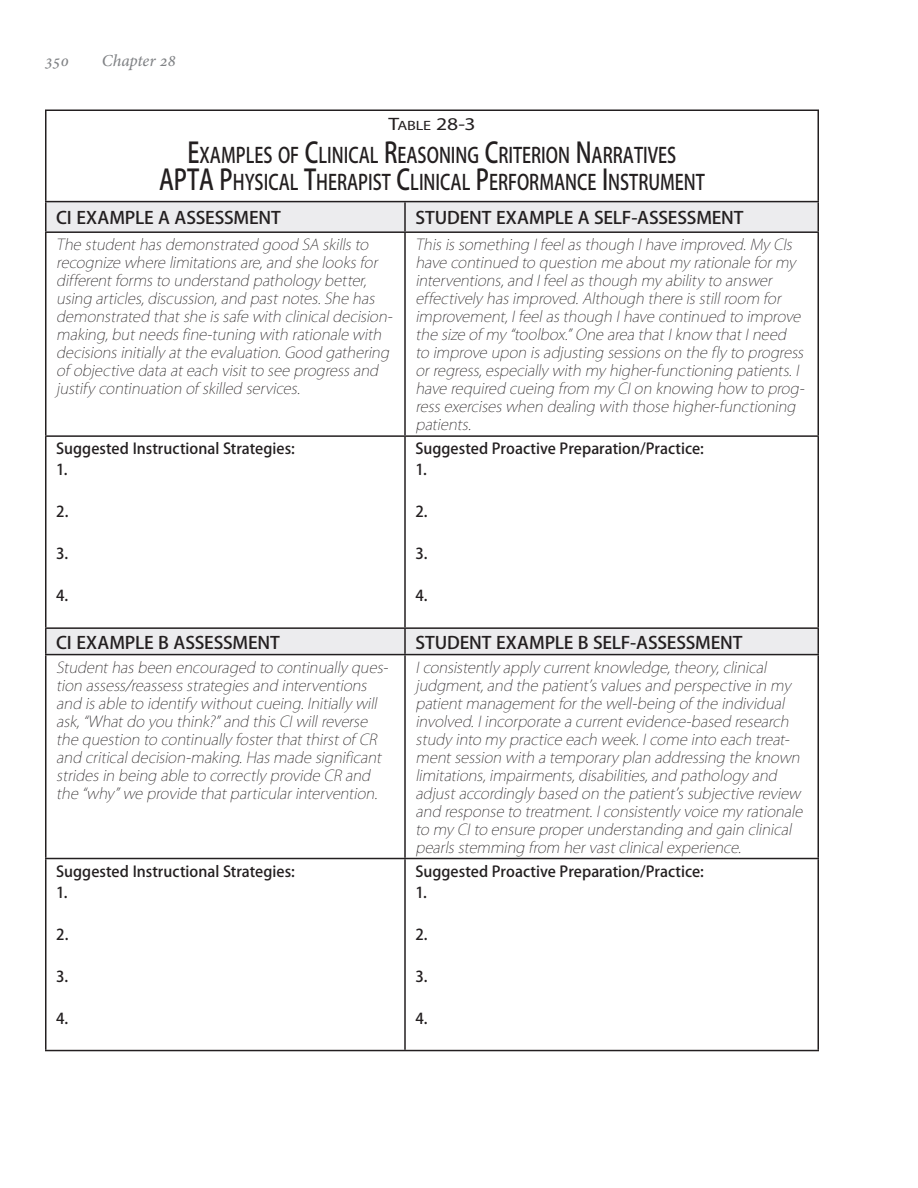
<style>
.page{position:relative;width:918px;height:1188px;background:#fff}
.page>*{position:absolute;margin:0;border:0;box-sizing:border-box;transform-origin:0 0}
.table_title{font:700 28.2px "Adobe Fan Heiti Std";color:#231f20;scale:.8 1}
.table_title-2{font:700 21.15px "Adobe Fan Heiti Std";color:#231f20;scale:.8 1}
.table_number{font:18px "Myriad Pro";color:#231f20;scale:1.2 1}
.table_head_1{font:500 17.1px "Koz Go Pro";letter-spacing:-.01em;color:#231f20;scale:1.05 1}
.runninghead_left{font:italic 16.5px "Adobe Hebrew";color:#808285}
.table_text{font:italic 200 15px/18px "Koz Go Pro";letter-spacing:-.01em;color:#231f20}
.table_text-2{font:500 15px "Koz Go Pro";color:#231f20}
.s1{font-size:13.5px}
.s2{font-size:28.2px}
</style>
<div class="page">
<svg style="left:46px;top:202px;width:772px;height:452px"></svg>
<hr style="left:45px;top:110px;width:360px;height:1px;background:#231f20">
<hr style="left:45px;top:111px;width:1px;height:90px;background:#231f20">
<hr style="left:405px;top:110px;width:414px;height:1px;background:#231f20">
<hr style="left:818px;top:111px;width:1px;height:90px;background:#231f20">
<hr style="left:45px;top:201px;width:360px;height:1px;background:#231f20">
<svg style="left:45px;top:202px;width:1px;height:29px"></svg>
<hr style="left:405px;top:201px;width:414px;height:1px;background:#231f20">
<hr style="left:404px;top:202px;width:2px;height:29px;background:#231f20">
<svg style="left:818px;top:202px;width:1px;height:29px"></svg>
<hr style="left:45px;top:231px;width:360px;height:2px;background:#231f20">
<hr style="left:45px;top:233px;width:1px;height:202px;background:#231f20">
<hr style="left:405px;top:231px;width:414px;height:2px;background:#231f20">
<hr style="left:404px;top:233px;width:2px;height:202px;background:#231f20">
<hr style="left:818px;top:233px;width:1px;height:202px;background:#231f20">
<hr style="left:45px;top:435px;width:360px;height:2px;background:#231f20">
<hr style="left:45px;top:437px;width:1px;height:190px;background:#231f20">
<hr style="left:405px;top:435px;width:414px;height:2px;background:#231f20">
<hr style="left:404px;top:437px;width:2px;height:190px;background:#231f20">
<hr style="left:818px;top:437px;width:1px;height:190px;background:#231f20">
<hr style="left:45px;top:627px;width:360px;height:2px;background:#231f20">
<svg style="left:45px;top:629px;width:1px;height:25px"></svg>
<hr style="left:405px;top:627px;width:414px;height:2px;background:#231f20">
<hr style="left:404px;top:629px;width:2px;height:25px;background:#231f20">
<svg style="left:818px;top:629px;width:1px;height:25px"></svg>
<hr style="left:45px;top:654px;width:360px;height:1px;background:#231f20">
<hr style="left:45px;top:655px;width:1px;height:203px;background:#231f20">
<hr style="left:405px;top:654px;width:414px;height:1px;background:#231f20">
<hr style="left:404px;top:655px;width:2px;height:203px;background:#231f20">
<hr style="left:818px;top:655px;width:1px;height:203px;background:#231f20">
<hr style="left:45px;top:858px;width:360px;height:1px;background:#231f20">
<hr style="left:45px;top:859px;width:1px;height:191px;background:#231f20">
<hr style="left:405px;top:858px;width:414px;height:1px;background:#231f20">
<hr style="left:404px;top:859px;width:2px;height:191px;background:#231f20">
<hr style="left:818px;top:859px;width:1px;height:191px;background:#231f20">
<hr style="left:45px;top:1050px;width:360px;height:1px;background:#231f20">
<hr style="left:405px;top:1050px;width:414px;height:1px;background:#231f20">
<p class="runninghead_left" style="left:45px;top:51px;width:25px">350</p>
<p class="runninghead_left" style="left:102px;top:51px;width:75px">Chapter 28</p>
<p class="table_number" style="left:388px;top:113px;width:74px">T<span class="s1">able</span> 28-3</p>
<p class="table_title-2" style="left:188px;top:142px;width:612px"><span class="s2">E</span>XAMPLES OF <span class="s2">C</span>LINICAL <span class="s2">R</span>EASONING <span class="s2">C</span>RITERION <span class="s2">N</span>ARRATIVES</p>
<p class="table_title" style="left:159px;top:162px;width:18px">APTA</p>
<p class="table_title-2" style="left:220px;top:169px;width:608px"><span class="s2">P</span>HYSICAL <span class="s2">T</span>HERAPIST <span class="s2">C</span>LINICAL <span class="s2">P</span>ERFORMANCE <span class="s2">I</span> NSTRUMENT</p>
<p class="table_head_1" style="left:56px;top:207px;width:215px">CI EXAMPLE A ASSESSMENT</p>
<p class="table_head_1" style="left:416px;top:207px;width:314px">STUDENT EXAMPLE A SELF-ASSESSMENT</p>
<p class="table_text" style="left:56px;top:236px;width:341px">The studenthasdemonstrated good SA skillsto recognize where limitationsare,and she looksfor differentformsto understand pathology better, using articles,discussion,and pastnotes.She has demonstrated thatshe issafe with clinicaldecision&shy;making,butneedsfine-tuning with rationale with decisionsinitially atthe evaluation.Good gathering of objective data ateach visitto see progressand justify continuation of skilled services.</p>
<p class="table_text" style="left:416px;top:236px;width:393px">Thisissomething Ifeelasthough Ihave improved.My CIs have continued to question me aboutmy rationale formy interventions,and Ifeelasthough my ability to answer effectively hasimproved.Although there isstillroom for improvement,Ifeelasthough Ihave continued to improve the size of my “toolbox.”One area thatIknow thatIneed to improve upon isadjusting sessionson the fly to progress orregress,especially with my higher-functioning patients.I have required cueing from my CIon knowing how to prog&shy;ressexerciseswhen dealing with those higher-functioning patients.</p>
<p class="table_text-2" style="left:56px;top:439px;width:240px">Suggested Instructional Strategies:</p>
<p class="table_text-2" style="left:56px;top:460px;width:13px">1.</p>
<p class="table_text-2" style="left:56px;top:502px;width:14px">2.</p>
<p class="table_text-2" style="left:56px;top:544px;width:13px">3.</p>
<p class="table_text-2" style="left:56px;top:586px;width:13px">4.</p>
<p class="table_text-2" style="left:416px;top:439px;width:290px">Suggested Proactive Preparation/Practice:</p>
<p class="table_text-2" style="left:416px;top:460px;width:13px">1.</p>
<p class="table_text-2" style="left:416px;top:502px;width:14px">2.</p>
<p class="table_text-2" style="left:416px;top:544px;width:13px">3.</p>
<p class="table_text-2" style="left:416px;top:586px;width:13px">4.</p>
<p class="table_head_1" style="left:56px;top:631px;width:214px">CI EXAMPLE B ASSESSMENT</p>
<p class="table_head_1" style="left:416px;top:631px;width:313px">STUDENT EXAMPLE B SELF-ASSESSMENT</p>
<p class="table_text" style="left:56px;top:658px;width:336px">Studenthasbeen encouraged to continually ques&shy;tion assess/reassessstrategiesand interventions and isable to identify withoutcueing.Initially will ask,“Whatdo you think?”and thisCIwillreverse the question to continually fosterthatthirstof CR and criticaldecision-making.Hasmade significant stridesin being able to correctly provide CR and the “why”we provide thatparticularintervention.</p>
<p class="table_text" style="left:416px;top:658px;width:392px">Iconsistently apply currentknowledge,theory,clinical judgment,and the patient’svaluesand perspective in my patientmanagementforthe well-being of the individual involved.Iincorporate a currentevidence-based research study into my practice each week.Icome into each treat&shy;mentsession with a temporary plan addressing the known limitations,impairments,disabilities,and pathology and adjustaccordingly based on the patient’ssubjective review and response to treatment.Iconsistently voice my rationale to my CIto ensure properunderstanding and gain clinical pearlsstemming from hervastclinicalexperience.</p>
<p class="table_text-2" style="left:56px;top:861px;width:240px">Suggested Instructional Strategies:</p>
<p class="table_text-2" style="left:56px;top:882px;width:13px">1.</p>
<p class="table_text-2" style="left:56px;top:924px;width:14px">2.</p>
<p class="table_text-2" style="left:56px;top:966px;width:13px">3.</p>
<p class="table_text-2" style="left:56px;top:1008px;width:13px">4.</p>
<p class="table_text-2" style="left:416px;top:861px;width:290px">Suggested Proactive Preparation/Practice:</p>
<p class="table_text-2" style="left:416px;top:882px;width:13px">1.</p>
<p class="table_text-2" style="left:416px;top:924px;width:14px">2.</p>
<p class="table_text-2" style="left:416px;top:966px;width:13px">3.</p>
<p class="table_text-2" style="left:416px;top:1008px;width:13px">4.</p>
</div>
